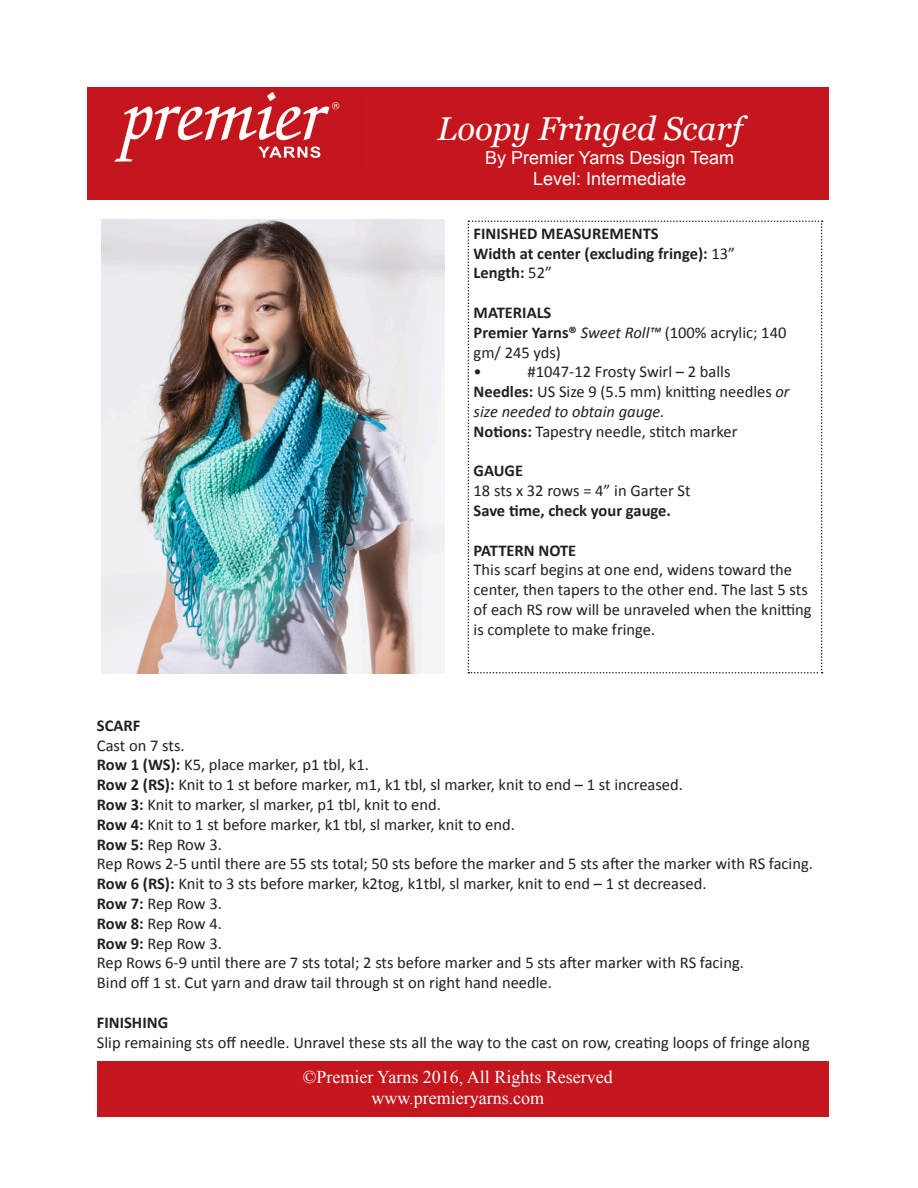
<style>
.page{position:relative;width:918px;height:1188px;background:#fff}
.page>*{position:absolute;margin:0;border:0;box-sizing:border-box;transform-origin:0 0}
.t1{font:italic 33px "Georgia";color:#fff}
.t2{font:18px/21.6px "Times New Roman";color:#fff;text-align:center}
.t3{font:18px/21.6px "Arial";color:#fff;text-align:center}
.t4{font:16.5px/19.8px "Calibri";color:#231f20}
.t5{font:700 16.5px/19.8px "Calibri";color:#231f20}
.s1{font-weight:400}
.s2{font-weight:700}
.s3{font-style:italic}
</style>
<div class="page">
<div style="left:87px;top:87px;width:742px;height:113px;background:#c5161d"></div>
<img style="left:114px;top:92px;width:226px;height:70px">
<img style="left:102px;top:220px;width:342px;height:454px">
<svg style="left:468px;top:220px;width:355px;height:454px"></svg>
<div style="left:97px;top:1061px;width:732px;height:56px;background:#c5161d"></div>
<h1 class="t1" style="left:438px;top:110px;width:307px">Loopy Fringed Scarf</h1>
<p class="t3" style="left:485px;top:147px;width:251px">By Premier Yarns Design Team<br>Level: Intermediate</p>
<p class="t5" style="left:474px;top:225px;width:263px">FINISHED MEASUREMENTS<br>Width at center (excluding fringe): <span class="s1">13”<br></span>Length: <span class="s1">52”</span></p>
<p class="t4" style="left:474px;top:304px;width:314px"><span class="s2">MATERIALS<br>Premier Yarns®</span> <span class="s3">Sweet Roll™</span> (100% acrylic; 140 gm/ 245 yds)<br>•</p>
<p class="t4" style="left:474px;top:363px;width:318px;text-indent:54px">#1047-12 Frosty Swirl – 2 balls <span class="s2">Needles:</span> US Size 9 (5.5 mm) knitting needles <span class="s3">or size needed to obtain gauge.<br></span><span class="s2">Notions:</span> Tapestry needle, stitch marker</p>
<p class="t5" style="left:474px;top:462px;width:51px">GAUGE</p>
<p class="t4" style="left:474px;top:482px;width:219px">18 sts x 32 rows = 4” in Garter St</p>
<p class="t5" style="left:474px;top:502px;width:199px">Save time, check your gauge.</p>
<p class="t5" style="left:474px;top:542px;width:104px">PATTERN NOTE</p>
<p class="t4" style="left:474px;top:561px;width:340px">This scarf begins at one end, widens toward the center, then tapers to the other end. The last 5 sts of each RS row will be unraveled when the knitting is complete to make fringe.</p>
<p class="t5" style="left:97px;top:717px;width:45px">SCARF</p>
<p class="t4" style="left:97px;top:737px;width:718px">Cast on 7 sts.<br><span class="s2">Row 1 (WS):</span> K5, place marker, p1 tbl, k1.<br><span class="s2">Row 2 (RS):</span> Knit to 1 st before marker, m1, k1 tbl, sl marker, knit to end – 1 st increased.<br><span class="s2">Row 3:</span> Knit to marker, sl marker, p1 tbl, knit to end.<br><span class="s2">Row 4:</span> Knit to 1 st before marker, k1 tbl, sl marker, knit to end.<br><span class="s2">Row 5:</span> Rep Row 3.<br>Rep Rows 2-5 until there are 55 sts total; 50 sts before the marker and 5 sts after the marker with RS facing.<br><span class="s2">Row 6 (RS):</span> Knit to 3 sts before marker, k2tog, k1tbl, sl marker, knit to end – 1 st decreased.<br><span class="s2">Row 7:</span> Rep Row 3.<br><span class="s2">Row 8:</span> Rep Row 4.<br><span class="s2">Row 9:</span> Rep Row 3.<br>Rep Rows 6-9 until there are 7 sts total; 2 sts before marker and 5 sts after marker with RS facing.<br>Bind off 1 st. Cut yarn and draw tail through st on right hand needle.</p>
<p class="t5" style="left:97px;top:1014px;width:73px">FINISHING</p>
<p class="t4" style="left:97px;top:1034px;width:714px">Slip remaining sts off needle. Unravel these sts all the way to the cast on row, creating loops of fringe along</p>
<p class="t2" style="left:303px;top:1066px;width:312px">©Premier Yarns 2016, All Rights Reserved www.premieryarns.com</p>
</div>
